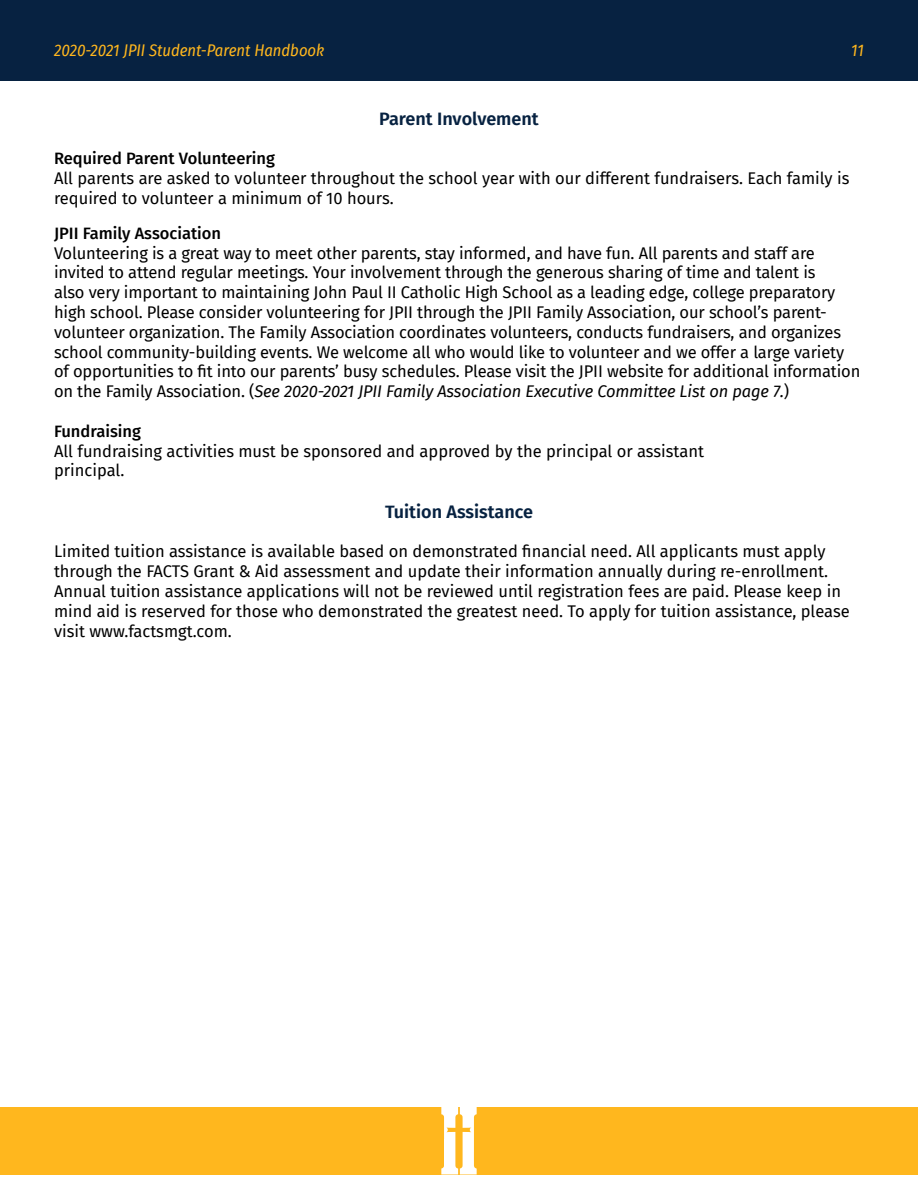
<style>
.page{position:relative;width:918px;height:1188px;background:#fff}
.page>*{position:absolute;margin:0;border:0;box-sizing:border-box;transform-origin:0 0}
.t1{font:600 18px "Fira Sans";color:#072241}
.t2{font:16.5px/19.8px "Fira Sans";letter-spacing:-.01em;color:#000}
.t3{font:500 16.5px "Fira Sans";color:#000}
.t4{font:italic 16.5px "Fira Sans Condensed";color:#ffb71e}
.s1{font-style:italic}
</style>
<div class="page">
<div style="left:0;top:0;width:918px;height:81px;background:#072241"></div>
<div style="left:0;top:1107px;width:918px;height:67px;background:#ffb71e"></div>
<svg style="left:441px;top:1107px;width:36px;height:67px"></svg>
<p class="t4" style="left:54px;top:38px;width:272px">2020-2021 JPII Student-Parent Handbook</p>
<p class="t4" style="left:851px;top:38px;width:14px">11</p>
<p class="t1" style="left:379px;top:104px;width:161px">Parent Involvement</p>
<p class="t3" style="left:54px;top:145px;width:222px">Required Parent Volunteering</p>
<p class="t2" style="left:54px;top:168px;width:797px">All parents are asked to volunteer throughout the school year with our different fundraisers. Each family is required to volunteer a minimum of 10 hours.</p>
<p class="t3" style="left:54px;top:220px;width:169px">JPII Family Association</p>
<p class="t2" style="left:54px;top:243px;width:808px">Volunteering is a great way to meet other parents, stay informed, and have fun. All parents and staff are invited to attend regular meetings. Your involvement through the generous sharing of time and talent is<br>also very important to maintaining John Paul II Catholic High School as a leading edge, college preparatory high school. Please consider volunteering for JPII through the JPII Family Association, our school’s parent&shy;volunteer organization. The Family Association coordinates volunteers, conducts fundraisers, and organizes school community-building events. We welcome all who would like to volunteer and we offer a large variety of opportunities to fit into our parents’ busy schedules. Please visit the JPII website for additional information on the Family Association. (<span class="s1">See 2020-2021 JPII Family Association Executive Committee List on page 7.</span>)</p>
<p class="t3" style="left:54px;top:418px;width:89px">Fundraising</p>
<p class="t2" style="left:54px;top:441px;width:652px">All fundraising activities must be sponsored and approved by the principal or assistant principal.</p>
<p class="t1" style="left:385px;top:497px;width:149px">Tuition Assistance</p>
<p class="t2" style="left:54px;top:541px;width:797px">Limited tuition assistance is available based on demonstrated financial need. All applicants must apply through the FACTS Grant &amp; Aid assessment and update their information annually during re-enrollment.<br>Annual tuition assistance applications will not be reviewed until registration fees are paid. Please keep in mind aid is reserved for those who demonstrated the greatest need. To apply for tuition assistance, please visit www.factsmgt.com.</p>
</div>
